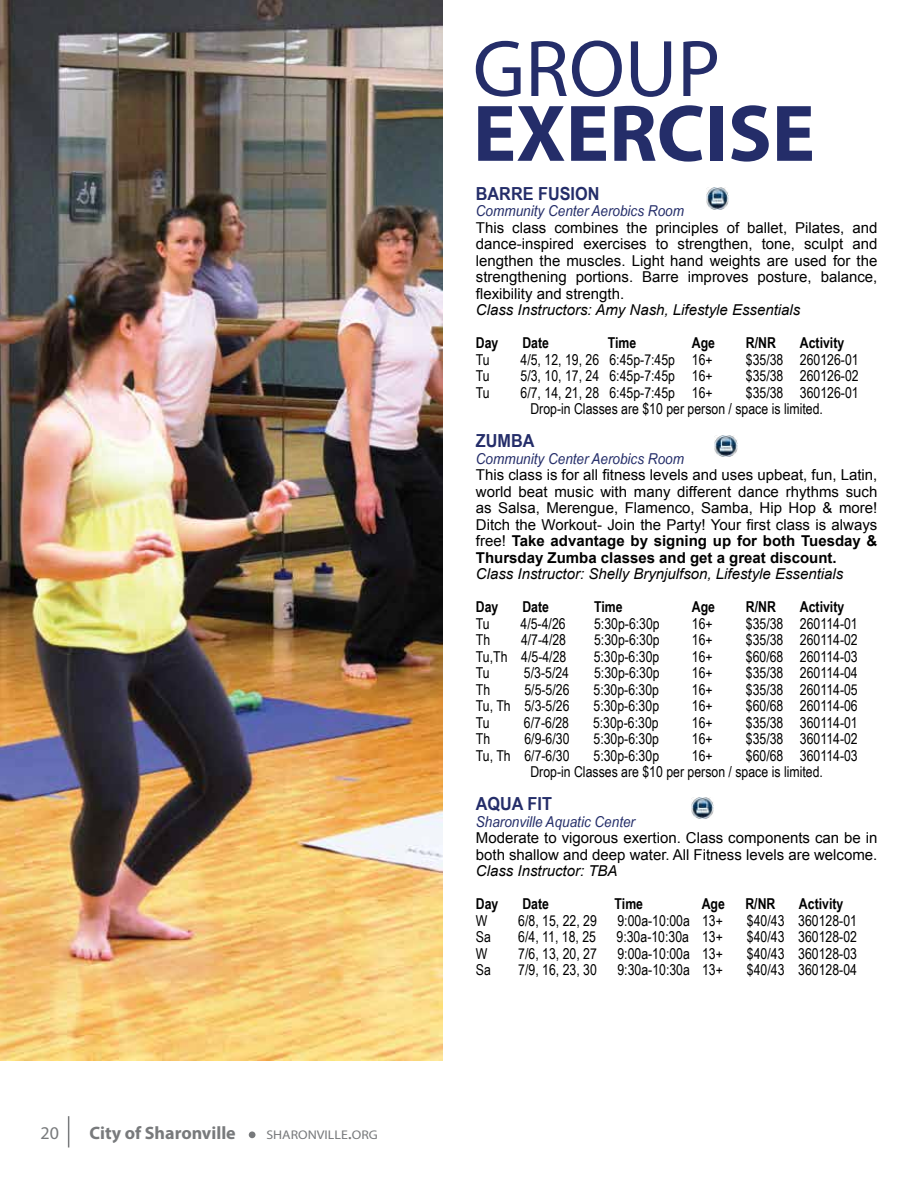
<style>
.page{position:relative;width:918px;height:1188px;background:#fff}
.page>*{position:absolute;margin:0;border:0;box-sizing:border-box;transform-origin:0 0}
.t1{font:700 81px "Myriad Pro";color:#242d69}
.t2{font:81px "Myriad Pro";color:#242d69}
.t3{font:700 18px "Arial Narrow";color:#242d69;scale:1.1 1}
.t4{font:700 18px "Myriad Pro";color:#787a7c}
.t5{font:18px "Myriad Pro";color:#787a7c}
.t6{font:15px/16.5px "Arial Narrow";color:#000}
.t7{font:15px/16.5px "Arial";color:#000;text-align:justify}
.t8{font:italic 15px "Arial";color:#000}
.t9{font:italic 15px "Arial Narrow";color:#242d69;scale:1.1 1}
.t10{font:700 15px "Arial Narrow";color:#000}
.t11{font:12.6px "Myriad Pro";color:#787a7c;scale:1.1 1}
.s1{font-size:18px}
.s2{font-weight:700}
</style>
<div class="page">
<img style="left:706px;top:188px;width:23px;height:21px">
<img style="left:715px;top:435px;width:22px;height:22px">
<hr style="left:68px;top:1116px;width:1px;height:31px;background:#787a7c">
<div style="left:249px;top:1131px;width:7px;height:7px;background:#787a7c;border-radius:50%"></div>
<img style="left:0;top:0;width:442px;height:1061px">
<img style="left:691px;top:797px;width:23px;height:22px">
<p class="t5" style="left:40px;top:1122px;width:20px">20</p>
<p class="t4" style="left:89px;top:1121px;width:148px">City of Sharonville</p>
<p class="t11" style="left:266px;top:1127px;width:103px">SHARONVILLE<span class="s1">.</span>ORG</p>
<h1 class="t2" style="left:473px;top:19px;width:249px">GROUP</h1>
<h1 class="t1" style="left:473px;top:81px;width:344px">EXERCISE</h1>
<p class="t3" style="left:476px;top:180px;width:114px">BARRE FUSION</p>
<p class="t9" style="left:476px;top:201px;width:191px">Community Center Aerobics Room</p>
<p class="t7" style="left:476px;top:220px;width:403px">This class combines the principles of ballet, Pilates, and dance-inspired exercises to strengthen, tone, sculpt and lengthen the muscles. Light hand weights are used for the strengthening portions. Barre improves posture, balance, flexibility and strength.</p>
<p class="t8" style="left:476px;top:300px;width:326px">Class Instructors: Amy Nash, Lifestyle Essentials</p>
<p class="t10" style="left:476px;top:332px;width:24px">Day</p>
<p class="t10" style="left:522px;top:332px;width:28px">Date</p>
<p class="t10" style="left:608px;top:332px;width:30px">Time</p>
<p class="t10" style="left:692px;top:332px;width:25px">Age</p>
<p class="t10" style="left:746px;top:332px;width:32px">R/NR</p>
<p class="t10" style="left:800px;top:332px;width:46px">Activity</p>
<p class="t6" style="left:476px;top:351px;width:15px">Tu</p>
<p class="t6" style="left:521px;top:351px;width:194px">4/5, 12, 19, 26 6:45p-7:45p 16+</p>
<p class="t6" style="left:746px;top:351px;width:114px">$35/38 260126-01</p>
<p class="t6" style="left:476px;top:367px;width:15px">Tu</p>
<p class="t6" style="left:521px;top:367px;width:194px">5/3, 10, 17, 24 6:45p-7:45p 16+</p>
<p class="t6" style="left:746px;top:367px;width:114px">$35/38 260126-02</p>
<p class="t6" style="left:476px;top:384px;width:15px">Tu</p>
<p class="t6" style="left:521px;top:384px;width:194px">6/7, 14, 21, 28 6:45p-7:45p 16+</p>
<p class="t6" style="left:530px;top:384px;width:330px;text-indent:216px">$35/38 360126-01<br>Drop-in Classes are $10 per person / space is limited.</p>
<p class="t3" style="left:476px;top:427px;width:55px">ZUMBA</p>
<p class="t9" style="left:476px;top:448px;width:191px">Community Center Aerobics Room</p>
<p class="t7" style="left:476px;top:467px;width:403px">This class is for all fitness levels and uses upbeat, fun, Latin, world beat music with many different dance rhythms such as Salsa, Merengue, Flamenco, Samba, Hip Hop &amp; more!<br>Ditch the Workout- Join the Party! Your first class is always free! <span class="s2">Take advantage by signing up for both Tuesday &amp; Thursday Zumba classes and get a great discount.</span></p>
<p class="t8" style="left:476px;top:564px;width:369px">Class Instructor: Shelly Brynjulfson, Lifestyle Essentials</p>
<p class="t10" style="left:476px;top:596px;width:24px">Day</p>
<p class="t10" style="left:522px;top:596px;width:28px">Date</p>
<p class="t10" style="left:594px;top:596px;width:30px">Time</p>
<p class="t10" style="left:692px;top:596px;width:25px">Age</p>
<p class="t10" style="left:746px;top:596px;width:32px">R/NR</p>
<p class="t10" style="left:800px;top:596px;width:46px">Activity</p>
<p class="t6" style="left:476px;top:615px;width:15px">Tu</p>
<p class="t6" style="left:521px;top:615px;width:47px">4/5-4/26</p>
<p class="t6" style="left:594px;top:615px;width:67px">5:30p-6:30p</p>
<p class="t6" style="left:692px;top:615px;width:22px">16+</p>
<p class="t6" style="left:746px;top:615px;width:113px">$35/38 260114-01</p>
<p class="t6" style="left:476px;top:631px;width:16px">Th</p>
<p class="t6" style="left:521px;top:631px;width:47px">4/7-4/28</p>
<p class="t6" style="left:594px;top:631px;width:67px">5:30p-6:30p</p>
<p class="t6" style="left:692px;top:631px;width:22px">16+</p>
<p class="t6" style="left:746px;top:631px;width:113px">$35/38 260114-02</p>
<p class="t6" style="left:476px;top:648px;width:92px">Tu,Th 4/5-4/28</p>
<p class="t6" style="left:594px;top:648px;width:67px">5:30p-6:30p</p>
<p class="t6" style="left:692px;top:648px;width:22px">16+</p>
<p class="t6" style="left:746px;top:648px;width:113px">$60/68 260114-03</p>
<p class="t6" style="left:476px;top:664px;width:15px">Tu</p>
<p class="t6" style="left:524px;top:664px;width:47px">5/3-5/24</p>
<p class="t6" style="left:594px;top:664px;width:67px">5:30p-6:30p</p>
<p class="t6" style="left:692px;top:664px;width:22px">16+</p>
<p class="t6" style="left:746px;top:664px;width:113px">$35/38 260114-04</p>
<p class="t6" style="left:476px;top:681px;width:16px">Th</p>
<p class="t6" style="left:524px;top:681px;width:47px">5/5-5/26</p>
<p class="t6" style="left:594px;top:681px;width:67px">5:30p-6:30p</p>
<p class="t6" style="left:692px;top:681px;width:22px">16+</p>
<p class="t6" style="left:746px;top:681px;width:113px">$35/38 260114-05</p>
<p class="t6" style="left:476px;top:697px;width:95px">Tu, Th 5/3-5/26</p>
<p class="t6" style="left:594px;top:697px;width:67px">5:30p-6:30p</p>
<p class="t6" style="left:692px;top:697px;width:22px">16+</p>
<p class="t6" style="left:746px;top:697px;width:113px">$60/68 260114-06</p>
<p class="t6" style="left:476px;top:714px;width:15px">Tu</p>
<p class="t6" style="left:524px;top:714px;width:47px">6/7-6/28</p>
<p class="t6" style="left:593px;top:714px;width:67px">5:30p-6:30p</p>
<p class="t6" style="left:692px;top:714px;width:22px">16+</p>
<p class="t6" style="left:746px;top:714px;width:113px">$35/38 360114-01</p>
<p class="t6" style="left:476px;top:730px;width:16px">Th</p>
<p class="t6" style="left:524px;top:730px;width:47px">6/9-6/30</p>
<p class="t6" style="left:594px;top:730px;width:67px">5:30p-6:30p</p>
<p class="t6" style="left:692px;top:730px;width:22px">16+</p>
<p class="t6" style="left:746px;top:730px;width:113px">$35/38 360114-02</p>
<p class="t6" style="left:476px;top:747px;width:95px">Tu, Th 6/7-6/30</p>
<p class="t6" style="left:594px;top:747px;width:67px">5:30p-6:30p</p>
<p class="t6" style="left:692px;top:747px;width:22px">16+</p>
<p class="t6" style="left:530px;top:747px;width:329px;text-indent:216px">$60/68 360114-03<br>Drop-in Classes are $10 per person / space is limited.</p>
<p class="t3" style="left:476px;top:790px;width:71px">AQUA FIT</p>
<p class="t9" style="left:476px;top:811px;width:146px">Sharonville Aquatic Center</p>
<p class="t7" style="left:476px;top:830px;width:403px">Moderate to vigorous exertion. Class components can be in both shallow and deep water. All Fitness levels are welcome.</p>
<p class="t8" style="left:476px;top:861px;width:143px">Class Instructor: TBA</p>
<p class="t10" style="left:476px;top:893px;width:24px">Day</p>
<p class="t10" style="left:522px;top:893px;width:28px">Date</p>
<p class="t10" style="left:615px;top:893px;width:30px">Time</p>
<p class="t10" style="left:702px;top:893px;width:25px">Age</p>
<p class="t10" style="left:745px;top:893px;width:32px">R/NR</p>
<p class="t10" style="left:799px;top:893px;width:46px">Activity</p>
<p class="t6" style="left:476px;top:912px;width:13px">W</p>
<p class="t6" style="left:518px;top:912px;width:80px">6/8, 15, 22, 29</p>
<p class="t6" style="left:617px;top:912px;width:107px">9:00a-10:00a 13+</p>
<p class="t6" style="left:747px;top:912px;width:112px">$40/43 360128-01</p>
<p class="t6" style="left:476px;top:928px;width:17px">Sa</p>
<p class="t6" style="left:518px;top:928px;width:79px">6/4, 11, 18, 25</p>
<p class="t6" style="left:617px;top:928px;width:108px">9:30a-10:30a 13+</p>
<p class="t6" style="left:747px;top:928px;width:112px">$40/43 360128-02</p>
<p class="t6" style="left:476px;top:945px;width:13px">W</p>
<p class="t6" style="left:518px;top:945px;width:80px">7/6, 13, 20, 27</p>
<p class="t6" style="left:617px;top:945px;width:107px">9:00a-10:00a 13+</p>
<p class="t6" style="left:747px;top:945px;width:112px">$40/43 360128-03</p>
<p class="t6" style="left:476px;top:961px;width:17px">Sa</p>
<p class="t6" style="left:518px;top:961px;width:80px">7/9, 16, 23, 30</p>
<p class="t6" style="left:617px;top:961px;width:107px">9:30a-10:30a 13+</p>
<p class="t6" style="left:747px;top:961px;width:112px">$40/43 360128-04</p>
</div>
